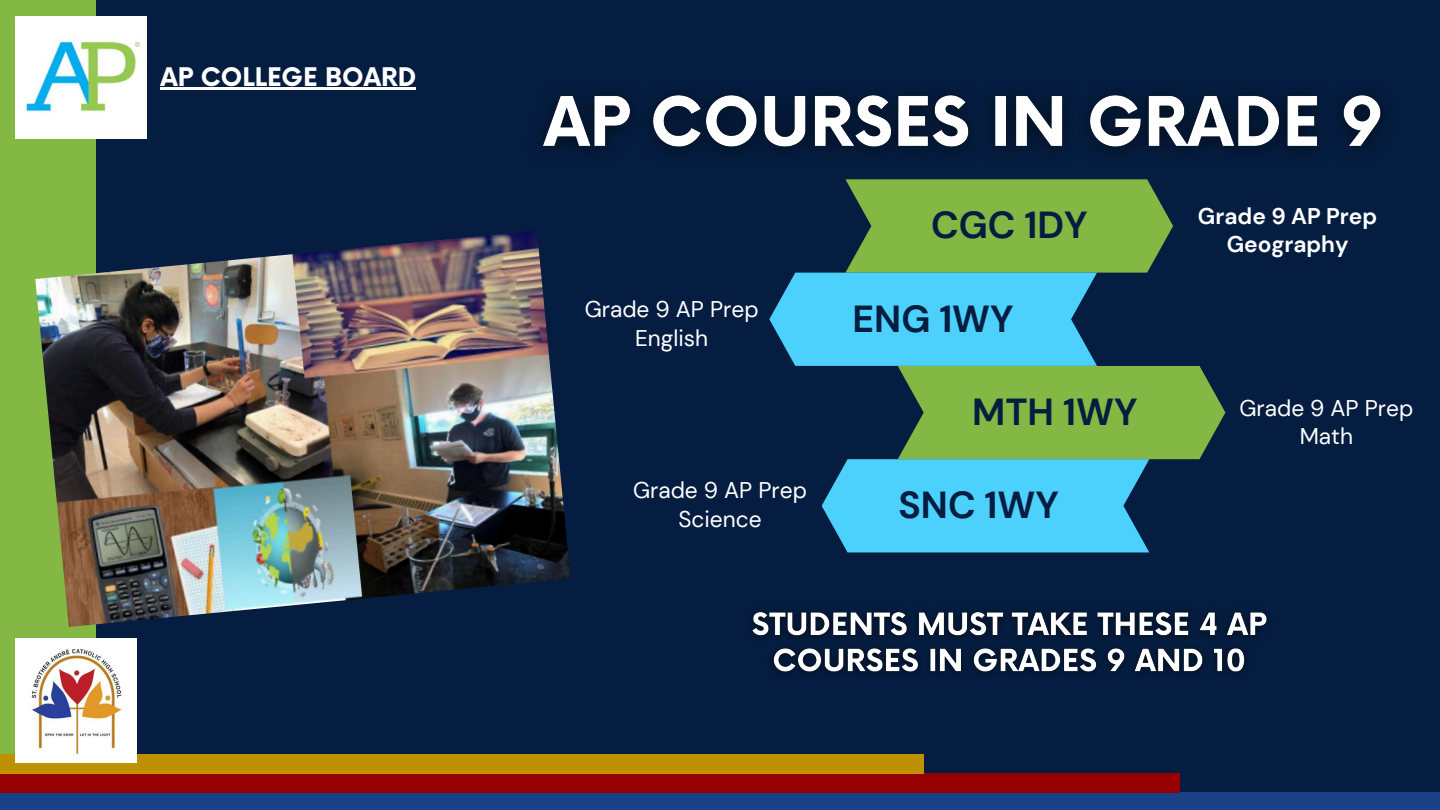
<style>
.page{position:relative;width:1440px;height:810px;background:#051d40}
.page>*{position:absolute;margin:0;border:0;box-sizing:border-box;transform-origin:0 0}
.t1{font:700 37.6px "DM Sans";color:#051d40}
.t2{font:700 25px "Now";color:#fff}
.t3{font:22.7px/28.5px "DM Sans";color:#fff;text-align:center}
.t4{font:700 22.7px/28.5px "DM Sans";color:#fff;text-align:center}
</style>
<div class="page">
<svg style="left:769px;top:179px;width:456px;height:373px"></svg>
<div style="left:0;top:0;width:96px;height:810px;background:#82b843"></div>
<div style="left:0;top:793px;width:1440px;height:17px;background:#194187"></div>
<div style="left:0;top:774px;width:1180px;height:18px;background:#960000"></div>
<div style="left:0;top:754px;width:923px;height:20px;background:#be9100"></div>
<img style="left:15px;top:17px;width:132px;height:121px">
<hr style="left:160px;top:87px;width:256px;height:3px;background:#fff">
<img style="left:752px;top:612px;width:515px;height:62px">
<img style="left:543px;top:95px;width:839px;height:57px">
<img style="left:35px;top:231px;width:536px;height:396px">
<img style="left:15px;top:638px;width:121px;height:124px">
<p class="t2" style="left:160px;top:63px;width:257px">AP COLLEGE BOARD</p>
<h2 class="t3" style="left:585px;top:295px;width:175px">Grade 9 AP Prep<br>English</h2>
<h3 class="t3" style="left:633px;top:476px;width:175px">Grade 9 AP Prep<br>Science</h3>
<p class="t1" style="left:931px;top:201px;width:158px">CGC 1DY</p>
<h2 class="t4" style="left:1198px;top:202px;width:181px">Grade 9 AP Prep<br>Geography</h2>
<h6 class="t1" style="left:853px;top:294px;width:163px">ENG 1WY</h6>
<p class="t1" style="left:972px;top:388px;width:167px">MTH 1WY</p>
<h2 class="t1" style="left:899px;top:481px;width:162px">SNC 1WY</h2>
<p class="t3" style="left:1239px;top:394px;width:175px">Grade 9 AP Prep<br>Math</p>
</div>
